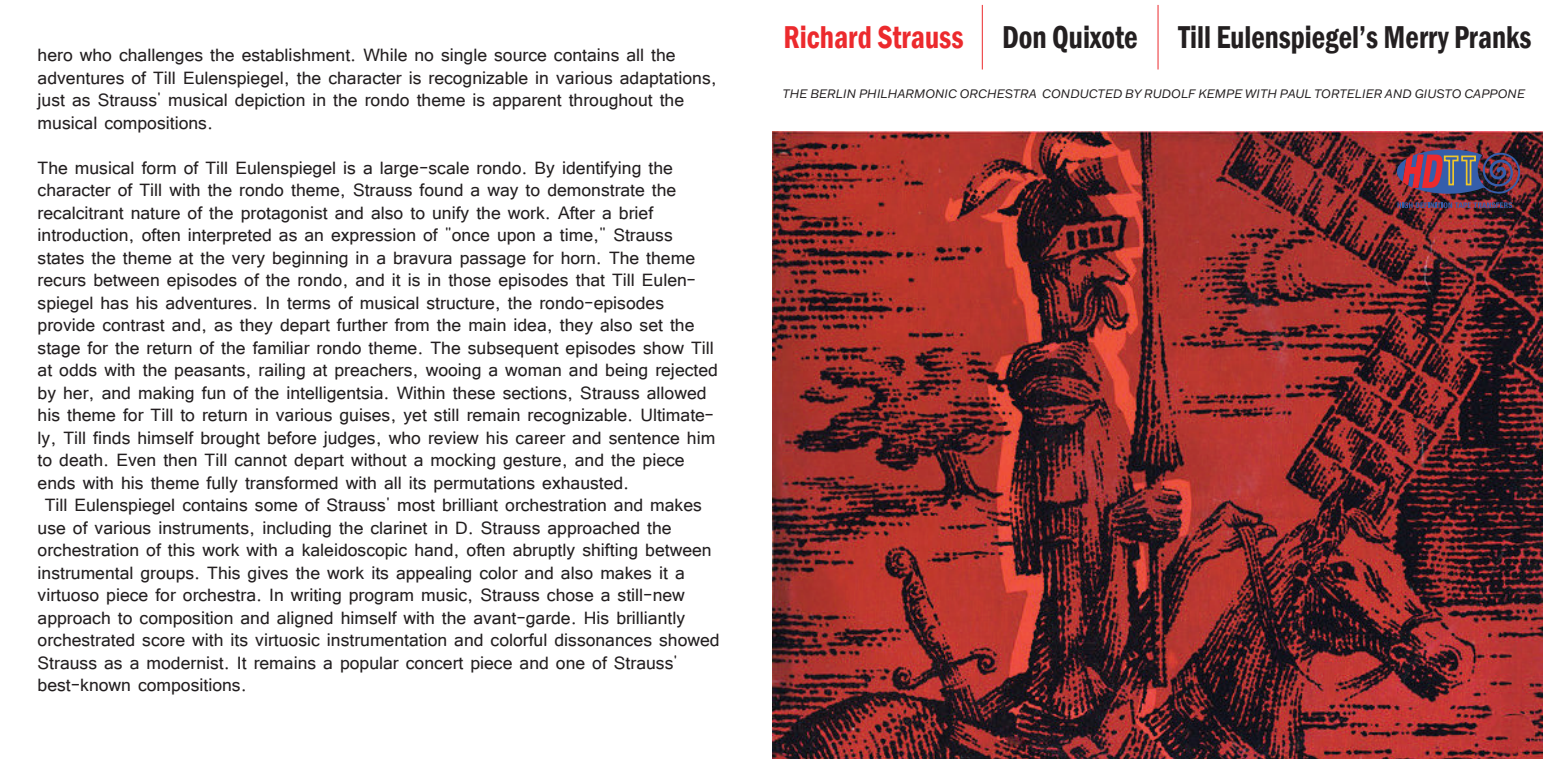
<style>
.page{position:relative;width:1543px;height:759px;background:#fff}
.page>*{position:absolute;margin:0;border:0;box-sizing:border-box;transform-origin:0 0}
.t1{font:600 condensed 32.4px "Franklin Gothic";color:#231f20;scale:.91 1}
.t2{font:22.5px/22.5px "Tunga";color:#231f20}
.t3{font:italic 11.92px "Franklin Gothic ATF";color:#231f20}
.s1{color:#ec2a2d}
</style>
<div class="page">
<img style="left:772px;top:4px;width:771px;height:755px">
<p class="t2" style="left:38px;top:42px;width:681px">hero who challenges the establishment. While no single source contains all the adventures of Till Eulenspiegel, the character is recognizable in various adaptations, just as Strauss' musical depiction in the rondo theme is apparent throughout the musical compositions.</p>
<p class="t2" style="left:38px;top:155px;width:637px">The musical form of Till Eulenspiegel is a large-scale rondo. By identifying the</p>
<p class="t2" style="left:38px;top:177px;width:640px">character of Till with the rondo theme, Strauss found a way to demonstrate the</p>
<p class="t2" style="left:38px;top:200px;width:617px">recalcitrant nature of the protagonist and also to unify the work. After a brief</p>
<p class="t2" style="left:38px;top:222px;width:637px">introduction, often interpreted as an expression of "once upon a time," Strauss</p>
<p class="t2" style="left:38px;top:245px;width:659px">states the theme at the very beginning in a bravura passage for horn. The theme</p>
<p class="t2" style="left:38px;top:267px;width:660px">recurs between episodes of the rondo, and it is in those episodes that Till Eulen-</p>
<p class="t2" style="left:38px;top:290px;width:628px">spiegel has his adventures. In terms of musical structure, the rondo-episodes</p>
<p class="t2" style="left:38px;top:312px;width:658px">provide contrast and, as they depart further from the main idea, they also set the</p>
<p class="t2" style="left:38px;top:335px;width:678px">stage for the return of the familiar rondo theme. The subsequent episodes show Till</p>
<p class="t2" style="left:38px;top:357px;width:682px">at odds with the peasants, railing at preachers, wooing a woman and being rejected</p>
<p class="t2" style="left:38px;top:380px;width:670px">by her, and making fun of the intelligentsia. Within these sections, Strauss allowed</p>
<p class="t2" style="left:38px;top:402px;width:678px">his theme for Till to return in various guises, yet still remain recognizable. Ultimate-</p>
<p class="t2" style="left:38px;top:425px;width:679px">ly, Till finds himself brought before judges, who review his career and sentence him</p>
<p class="t2" style="left:38px;top:447px;width:649px">to death. Even then Till cannot depart without a mocking gesture, and the piece</p>
<p class="t2" style="left:38px;top:470px;width:593px">ends with his theme fully transformed with all its permutations exhausted.</p>
<p class="t2" style="left:45px;top:492px;width:659px">Till Eulenspiegel contains some of Strauss' most brilliant orchestration and makes</p>
<p class="t2" style="left:38px;top:515px;width:636px">use of various instruments, including the clarinet in D. Strauss approached the</p>
<p class="t2" style="left:38px;top:537px;width:675px">orchestration of this work with a kaleidoscopic hand, often abruptly shifting between</p>
<p class="t2" style="left:38px;top:560px;width:649px">instrumental groups. This gives the work its appealing color and also makes it a</p>
<p class="t2" style="left:38px;top:582px;width:649px">virtuoso piece for orchestra. In writing program music, Strauss chose a still-new</p>
<p class="t2" style="left:38px;top:605px;width:649px">approach to composition and aligned himself with the avant-garde. His brilliantly</p>
<p class="t2" style="left:38px;top:627px;width:684px">orchestrated score with its virtuosic instrumentation and colorful dissonances showed</p>
<p class="t2" style="left:38px;top:650px;width:641px">Strauss as a modernist. It remains a popular concert piece and one of Strauss'</p>
<p class="t2" style="left:38px;top:672px;width:211px">best-known compositions.</p>
<h1 class="t1" style="left:783px;top:16px;width:823px"><span class="s1">Richard Strauss</span> Don Quixote Till Eulenspiegel’s Merry Pranks</h1>
<p class="t3" style="left:782px;top:85px;width:744px">THE BERLIN PHILHARMONIC ORCHESTRA CONDUCTED BY RUDOLF KEMPE WITH PAUL TORTELIER AND GIUSTO CAPPONE</p>
</div>
